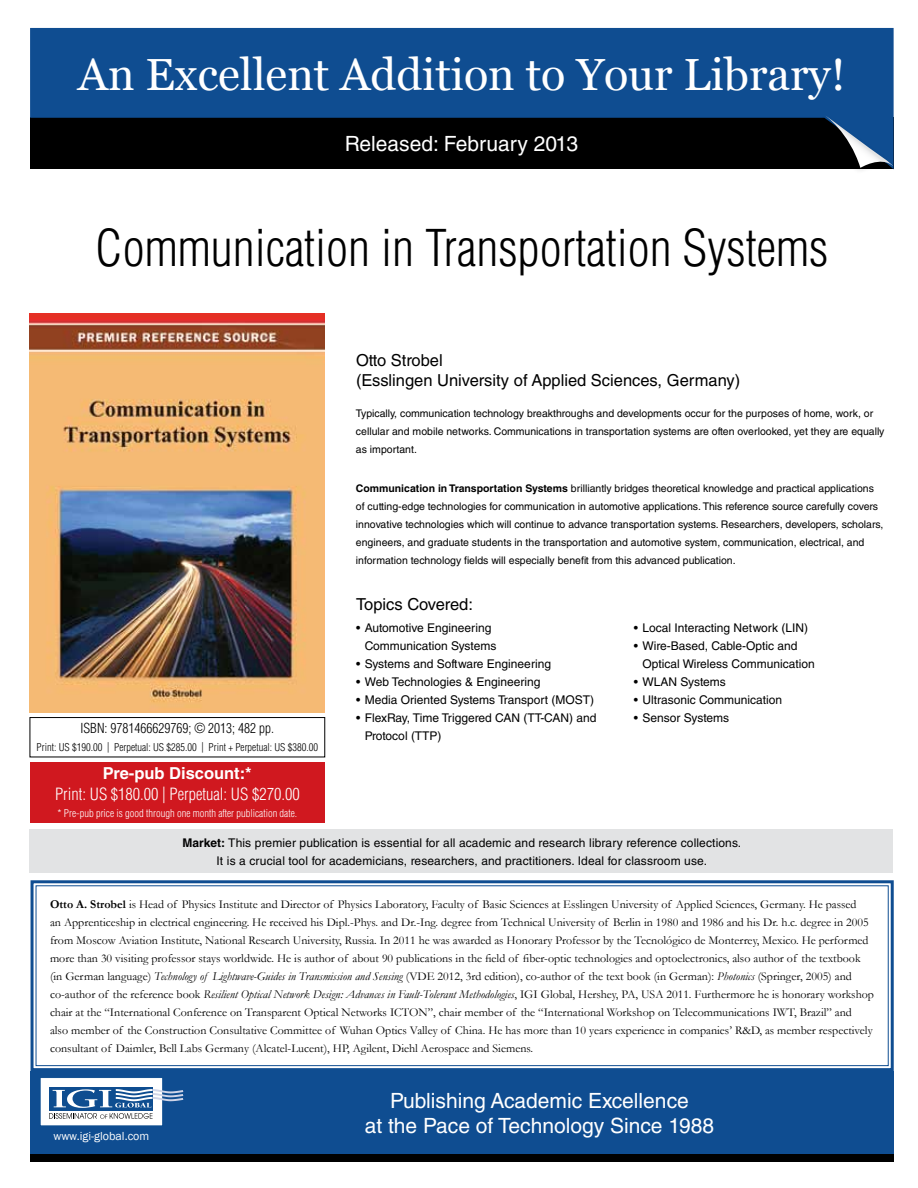
<style>
.page{position:relative;width:918px;height:1188px;background:#fff}
.page>*{position:absolute;margin:0;border:0;box-sizing:border-box;transform-origin:0 0}
.t1{font:300 condensed 49.5px "Helvetica LT Std";color:#000}
.t2{font:45px "Vani";color:#fff}
.t3{font:21px/25.2px "Helvetica LT Std";color:#fff;text-align:center}
.t4{font:16.5px/19.8px "Helvetica LT Std";color:#000}
.t5{font:300 condensed 16.5px "Helvetica LT Std";color:#fff}
.t6{font:700 16.5px "Helvetica LT Std";color:#fff}
.t7{font:300 condensed 13.5px "Helvetica LT Std";color:#000}
.t8{font:12px/18px "Garamond";color:#000}
.t9{font:12px/18px "Helvetica LT Std";color:#000}
.t10{font:12px "Franklin Gothic";color:#fff}
.t11{font:10.5px/18px "Helvetica LT Std";color:#000}
.t12{font:300 condensed 10.5px "Helvetica LT Std";color:#000}
.t13{font:300 condensed 10.5px "Helvetica LT Std";color:#fff}
.s1{font-weight:700}
.s2{font-style:italic}
</style>
<div class="page">
<div style="left:30px;top:1071px;width:864px;height:83px;background:#0f4d91"></div>
<div style="left:40px;top:1078px;width:123px;height:48px;background:#fff"></div>
<div style="left:40px;top:1077px;width:123px;height:49px;border:1px solid #0e4d90"></div>
<div style="left:49px;top:1087px;width:103px;height:23px;background:#0e4d90"></div>
<svg style="left:49px;top:1089px;width:134px;height:30px"></svg>
<svg style="left:30px;top:28px;width:864px;height:141px;background:#09325f"></svg>
<div style="left:816px;top:111px;width:78px;height:63px;background:#000;opacity:.2"></div>
<svg style="left:824px;top:115px;width:69px;height:53px;background:#2f4d6d"></svg>
<svg style="left:30px;top:880px;width:864px;height:191px"></svg>
<div style="left:36px;top:885px;width:853px;height:181px;border:1px solid #0f4d91"></div>
<img style="left:29px;top:313px;width:296px;height:399px">
<div style="left:30px;top:717px;width:295px;height:40px;border:1px solid #000"></div>
<div style="left:30px;top:762px;width:295px;height:60px;background:#d0181f"></div>
<div style="left:29px;top:829px;width:864px;height:44px;background:#e2e3e4"></div>
<div style="left:30px;top:1154px;width:864px;height:8px;background:#000"></div>
<h2 class="t2" style="left:78px;top:48px;width:769px">An Excellent Addition to Your Library!</h2>
<h3 class="t3" style="left:345px;top:131px;width:235px">Released: February 2013</h3>
<h1 class="t1" style="left:95px;top:217px;width:735px">Communication in Transportation Systems</h1>
<h3 class="t4" style="left:356px;top:350px;width:386px">Otto Strobel<br>(Esslingen University of Applied Sciences, Germany)</h3>
<p class="t11" style="left:356px;top:405px;width:530px">Typically, communication technology breakthroughs and developments occur for the purposes of home, work, or cellular and mobile networks. Communications in transportation systems are often overlooked, yet they are equally as important.</p>
<p class="t11" style="left:356px;top:480px;width:529px"><span class="s1">Communication in Transportation Systems</span> brilliantly bridges theoretical knowledge and practical applications of cutting-edge technologies for communication in automotive applications. This reference source carefully covers innovative technologies which will continue to advance transportation systems. Researchers, developers, scholars, engineers, and graduate students in the transportation and automotive system, communication, electrical, and information technology fields will especially benefit from this advanced publication.</p>
<h3 class="t4" style="left:356px;top:594px;width:118px">Topics Covered:</h3>
<p class="t9" style="left:365px;top:619px;width:133px;text-indent:-9px">• Automotive Engineering<br>Communication Systems</p>
<p class="t9" style="left:356px;top:655px;width:197px">• Systems and Software Engineering</p>
<p class="t9" style="left:356px;top:673px;width:186px">• Web Technologies &amp; Engineering</p>
<p class="t9" style="left:356px;top:691px;width:239px">• Media Oriented Systems Transport (MOST)</p>
<p class="t9" style="left:365px;top:709px;width:233px;text-indent:-9px">• FlexRay, Time Triggered CAN (TT-CAN) and<br>Protocol (TTP)</p>
<p class="t9" style="left:634px;top:619px;width:176px">• Local Interacting Network (LIN)</p>
<p class="t9" style="left:643px;top:637px;width:174px;text-indent:-9px">• Wire-Based, Cable-Optic and<br>Optical Wireless Communication</p>
<p class="t9" style="left:634px;top:673px;width:93px">• WLAN Systems</p>
<p class="t9" style="left:634px;top:691px;width:150px">• Ultrasonic Communication</p>
<p class="t9" style="left:634px;top:709px;width:97px">• Sensor Systems</p>
<p class="t7" style="left:81px;top:720px;width:195px">ISBN: 9781466629769; © 2013; 482 pp.</p>
<p class="t12" style="left:37px;top:741px;width:283px">Print: US $190.00 | Perpetual: US $285.00 | Print + Perpetual: US $380.00</p>
<h3 class="t6" style="left:103px;top:763px;width:150px">Pre-pub Discount:*</h3>
<h3 class="t5" style="left:55px;top:784px;width:246px">Print: US $180.00 | Perpetual: US $270.00</h3>
<p class="t13" style="left:58px;top:806px;width:241px">* Pre-pub price is good through one month after publication date.</p>
<p class="t9" style="left:182px;top:833px;width:560px;text-align:center"><span class="s1">Market:</span> This premier publication is essential for all academic and research library reference collections.<br>It is a crucial tool for academicians, researchers, and practitioners. Ideal for classroom use.</p>
<p class="t8" style="left:50px;top:895px;width:826px"><span class="s1">Otto A. Strobel</span> is Head of Physics Institute and Director of Physics Laboratory, Faculty of Basic Sciences at Esslingen University of Applied Sciences, Germany. He passed<br>an Apprenticeship in electrical engineering. He received his Dipl.-Phys. and Dr.-Ing. degree from Technical University of Berlin in 1980 and 1986 and his Dr. h.c. degree in 2005 from Moscow Aviation Institute, National Research University, Russia. In 2011 he was awarded as Honorary Professor by the Tecnológico de Monterrey, Mexico. He performed more than 30 visiting professor stays worldwide. He is author of about 90 publications in the field of fiber-optic technologies and optoelectronics, also author of the textbook (in German language) <span class="s2">Technology of Lightwave-Guides in Transmission and Sensing</span> (VDE 2012, 3rd edition), co-author of the text book (in German): <span class="s2">Photonics</span> (Springer, 2005) and co-author of the reference book <span class="s2">Resilient Optical Network Design: Advances in Fault-Tolerant Methodologies</span>, IGI Global, Hershey, PA, USA 2011. Furthermore he is honorary workshop chair at the “International Conference on Transparent Optical Networks ICTON”, chair member of the “International Workshop on Telecommunications IWT, Brazil” and<br>also member of the Construction Consultative Committee of Wuhan Optics Valley of China. He has more than 10 years experience in companies’ R&amp;D, as member respectively consultant of Daimler, Bell Labs Germany (Alcatel-Lucent), HP, Agilent, Diehl Aerospace and Siemens.</p>
<p class="t10" style="left:53px;top:1128px;width:97px">www.igi-global.com</p>
<h3 class="t3" style="left:365px;top:1088px;width:351px">Publishing Academic Excellence<br>at the Pace of Technology Since 1988</h3>
</div>
